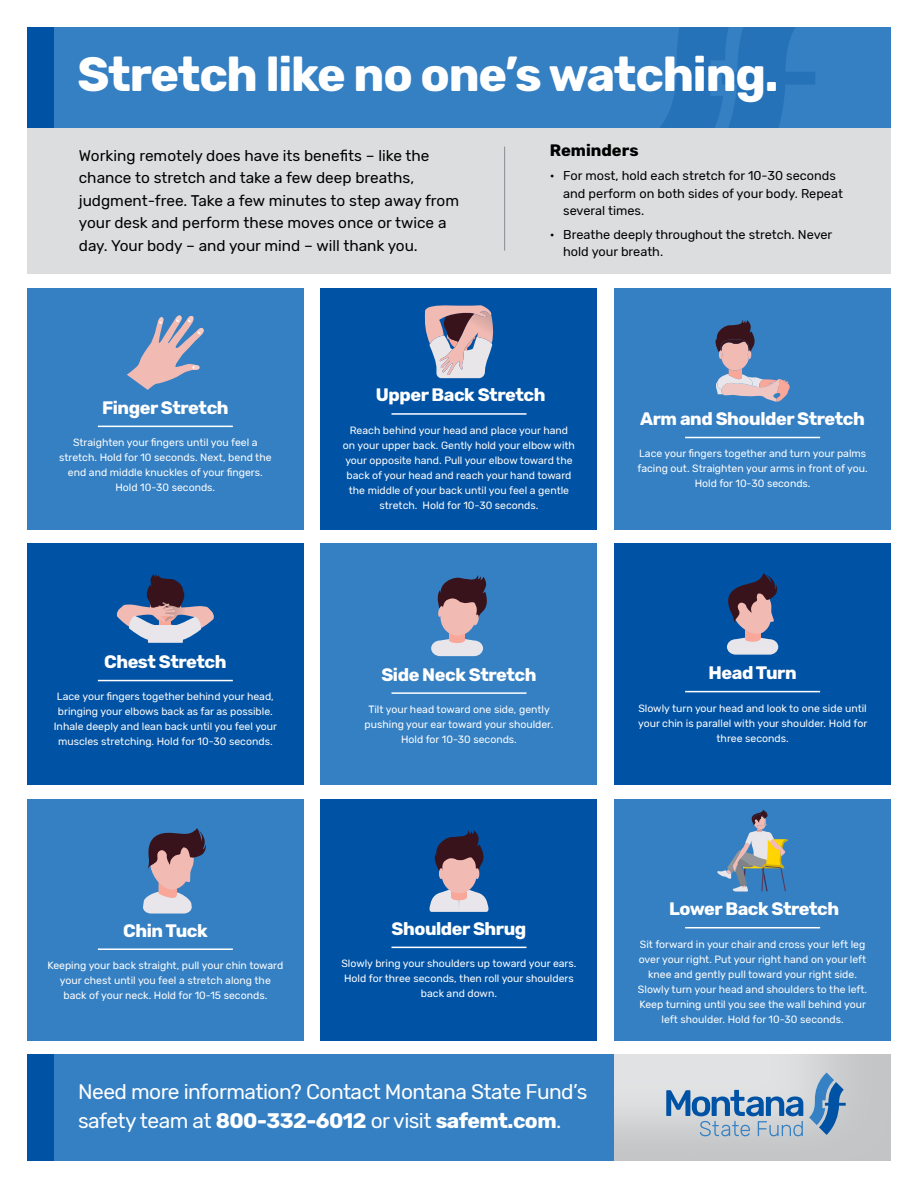
<style>
.page{position:relative;width:918px;height:1188px;background:#fff}
.page>*{position:absolute;margin:0;border:0;box-sizing:border-box;transform-origin:0 0}
.t1{font:700 48px "Rubik";letter-spacing:-.025em;color:#fff}
.t2{font:21px/28.5px "Rubik";letter-spacing:-.025em;color:#fff}
.t3{font:700 18px "Rubik";letter-spacing:-.025em;color:#fff}
.t4{font:700 16.5px "Rubik";color:#000}
.t5{font:15.45px/22.5px "Rubik";color:#000}
.t6{font:12.75px/17.2px "Rubik";color:#000}
.t7{font:10.5px/15px "Rubik";color:#fff;text-align:center}
.s1{font-weight:700}
</style>
<div class="page">
<div style="left:614px;top:543px;width:277px;height:242px;background:#0052a4"></div>
<div style="left:614px;top:288px;width:277px;height:242px;background:#3580c3"></div>
<div style="left:614px;top:799px;width:277px;height:242px;background:#3580c3"></div>
<div style="left:321px;top:543px;width:276px;height:242px;background:#3580c3"></div>
<div style="left:321px;top:288px;width:276px;height:242px;background:#0052a4"></div>
<div style="left:321px;top:799px;width:276px;height:242px;background:#0052a4"></div>
<div style="left:27px;top:127px;width:864px;height:147px;background:#dcddde"></div>
<div style="left:27px;top:543px;width:277px;height:242px;background:#0052a4"></div>
<div style="left:27px;top:288px;width:277px;height:242px;background:#3580c3"></div>
<div style="left:27px;top:799px;width:277px;height:242px;background:#3580c3"></div>
<div style="left:54px;top:1054px;width:560px;height:107px;background:#3580c3"></div>
<div style="left:27px;top:1054px;width:27px;height:107px;background:#0052a4"></div>
<svg style="left:666px;top:1090px;width:137px;height:46px;background:#94afc8"></svg>
<svg style="left:809px;top:1073px;width:37px;height:62px;background:#789ec1"></svg>
<div style="left:27px;top:27px;width:864px;height:100px;background:#3580c3"></div>
<svg style="left:661px;top:27px;width:154px;height:100px"></svg>
<div style="left:27px;top:27px;width:27px;height:100px;background:#0052a4"></div>
<hr style="left:685px;top:927px;width:135px;height:1px;background:#fff">
<svg style="left:717px;top:810px;width:71px;height:82px"></svg>
<hr style="left:392px;top:947px;width:134px;height:1px;background:#fff">
<svg style="left:429px;top:830px;width:60px;height:82px"></svg>
<svg style="left:475px;top:868px;width:4px;height:11px"></svg>
<svg style="left:439px;top:868px;width:4px;height:11px"></svg>
<div style="left:451px;top:895px;width:16px;height:5px;background:#f8a798;border-radius:50%"></div>
<hr style="left:98px;top:948px;width:135px;height:2px;background:#fff">
<svg style="left:143px;top:828px;width:63px;height:86px"></svg>
<hr style="left:685px;top:691px;width:135px;height:1px;background:#fff">
<svg style="left:727px;top:573px;width:52px;height:82px"></svg>
<hr style="left:392px;top:692px;width:134px;height:2px;background:#fff">
<svg style="left:431px;top:575px;width:56px;height:81px"></svg>
<div style="left:449px;top:638px;width:16px;height:5px;background:#f8a798;border-radius:50%"></div>
<hr style="left:98px;top:680px;width:135px;height:1px;background:#fff">
<svg style="left:117px;top:574px;width:97px;height:69px"></svg>
<hr style="left:685px;top:437px;width:135px;height:1px;background:#fff">
<svg style="left:715px;top:320px;width:75px;height:82px"></svg>
<hr style="left:392px;top:413px;width:134px;height:2px;background:#fff">
<svg style="left:424px;top:305px;width:70px;height:73px"></svg>
<hr style="left:98px;top:426px;width:135px;height:1px;background:#fff">
<svg style="left:127px;top:315px;width:77px;height:75px"></svg>
<hr style="left:504px;top:147px;width:1px;height:104px;background:#939598">
<h1 class="t1" style="left:77px;top:47px;width:703px">Stretch like no one’s watching.</h1>
<p class="t5" style="left:79px;top:145px;width:382px">Working remotely does have its benefits – like the chance to stretch and take a few deep breaths, judgment-free. Take a few minutes to step away from your desk and perform these moves once or twice a day. Your body – and your mind – will thank you.</p>
<h3 class="t4" style="left:550px;top:141px;width:90px">Reminders</h3>
<p class="t6" style="left:563px;top:168px;width:281px;text-indent:-14px">• For most, hold each stretch for 10-30 seconds and perform on both sides of your body. Repeat several times.</p>
<p class="t6" style="left:563px;top:226px;width:271px;text-indent:-14px">• Breathe deeply throughout the stretch. Never hold your breath.</p>
<h3 class="t3" style="left:102px;top:397px;width:128px">Finger Stretch</h3>
<p class="t7" style="left:59px;top:435px;width:214px">Straighten your fingers until you feel a stretch. Hold for 10 seconds. Next, bend the end and middle knuckles of your fingers.<br>Hold 10-30 seconds.</p>
<h3 class="t3" style="left:104px;top:651px;width:124px">Chest Stretch</h3>
<p class="t7" style="left:54px;top:690px;width:225px">Lace your fingers together behind your head, bringing your elbows back as far as possible.<br>Inhale deeply and lean back until you feel your muscles stretching. Hold for 10-30 seconds.</p>
<h3 class="t3" style="left:376px;top:385px;width:171px">Upper Back Stretch</h3>
<p class="t7" style="left:343px;top:423px;width:234px">Reach behind your head and place your hand on your upper back. Gently hold your elbow with your opposite hand. Pull your elbow toward the back of your head and reach your hand toward the middle of your back until you feel a gentle stretch. Hold for 10-30 seconds.</p>
<h3 class="t3" style="left:381px;top:664px;width:157px">Side Neck Stretch</h3>
<p class="t7" style="left:365px;top:702px;width:190px">Tilt your head toward one side, gently pushing your ear toward your shoulder.<br>Hold for 10-30 seconds.</p>
<h3 class="t3" style="left:640px;top:408px;width:226px">Arm and Shoulder Stretch</h3>
<p class="t7" style="left:637px;top:447px;width:232px">Lace your fingers together and turn your palms facing out. Straighten your arms in front of you.<br>Hold for 10-30 seconds.</p>
<h3 class="t3" style="left:709px;top:662px;width:90px">Head Turn</h3>
<p class="t7" style="left:638px;top:701px;width:231px">Slowly turn your head and look to one side until your chin is parallel with your shoulder. Hold for three seconds.</p>
<h3 class="t3" style="left:123px;top:920px;width:86px">Chin Tuck</h3>
<p class="t7" style="left:47px;top:958px;width:237px">Keeping your back straight, pull your chin toward your chest until you feel a stretch along the back of your neck. Hold for 10-15 seconds.</p>
<h3 class="t3" style="left:392px;top:918px;width:136px">Shoulder Shrug</h3>
<p class="t7" style="left:341px;top:956px;width:237px">Slowly bring your shoulders up toward your ears.<br>Hold for three seconds, then roll your shoulders back and down.</p>
<h2 class="t2" style="left:78px;top:1078px;width:511px">Need more information? Contact Montana State Fund’s safety team at <span class="s1">800-332-6012</span> or visit <span class="s1">safemt.com</span>.</h2>
<h3 class="t3" style="left:669px;top:898px;width:172px">Lower Back Stretch</h3>
<p class="t7" style="left:638px;top:937px;width:231px">Sit forward in your chair and cross your left leg over your right. Put your right hand on your left knee and gently pull toward your right side.<br>Slowly turn your head and shoulders to the left.<br>Keep turning until you see the wall behind your left shoulder. Hold for 10-30 seconds.</p>
</div>
